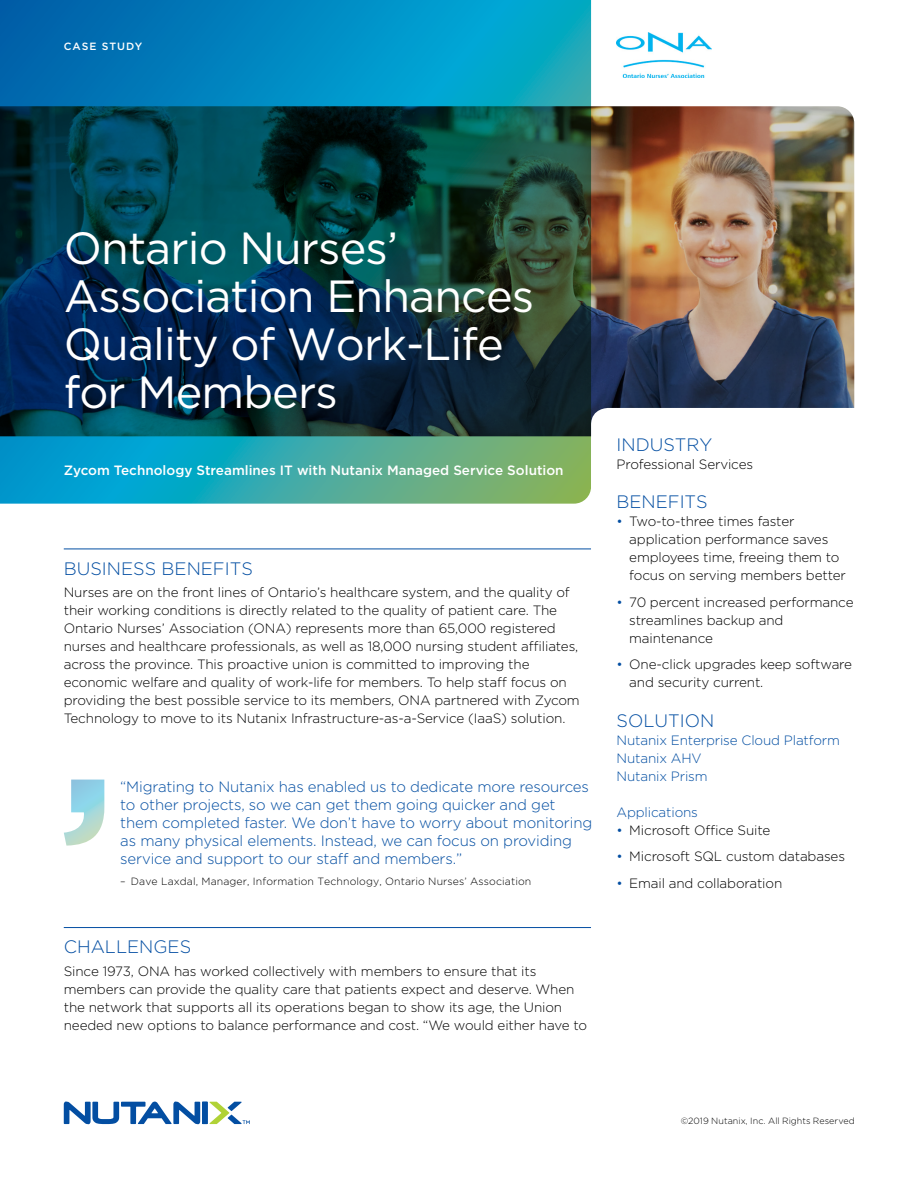
<style>
.page{position:relative;width:918px;height:1188px;background:#fff}
.page>*{position:absolute;margin:0;border:0;box-sizing:border-box;transform-origin:0 0}
.t1{font:45px/48px "Gotham";letter-spacing:-.02em;color:#fff}
.t2{font:300 18px "Gotham";color:#034ea2}
.t3{font:300 15px/18px "Gotham";letter-spacing:-.01em;color:#034ea2}
.t4{font:300 13.5px/18px "Gotham";letter-spacing:-.01em;color:#000}
.t5{font:300 13.5px/18px "Gotham";letter-spacing:-.01em;color:#034ea2}
.t6{font:500 13.5px "Gotham";color:#fff}
.t7{font:300 10.5px "Gotham";letter-spacing:.01em;color:#000}
.t8{font:500 10.5px "Gotham";letter-spacing:.1em;color:#fff}
.t9{font:300 9px "Gotham";letter-spacing:.005em;color:#000}
.s1{color:#034ea2}
</style>
<div class="page">
<svg style="left:210px;top:1102px;width:40px;height:22px"></svg>
<div style="left:202px;top:1102px;width:6px;height:22px;background:#034ea2"></div>
<svg style="left:64px;top:1102px;width:136px;height:22px"></svg>
<svg style="left:0;top:0;width:591px;height:504px;background:#1896b4"></svg>
<img style="left:0;top:106px;width:854px;height:330px">
<svg style="left:591px;top:408px;width:263px;height:28px"></svg>
<svg style="left:64px;top:780px;width:40px;height:66px"></svg>
<img style="left:617px;top:33px;width:95px;height:45px">
<hr style="left:64px;top:549px;width:527px;height:1px;background:#034ea2">
<hr style="left:64px;top:927px;width:527px;height:1px;background:#034ea2">
<p class="t8" style="left:64px;top:39px;width:80px">CASE STUDY</p>
<h1 class="t1" style="left:64px;top:223px;width:472px">Ontario Nurses’<br>Association Enhances<br>Quality of Work-Life for Members</h1>
<p class="t6" style="left:64px;top:462px;width:501px">Zycom Technology Streamlines IT with Nutanix Managed Service Solution</p>
<h2 class="t2" style="left:64px;top:557px;width:191px">BUSINESS BENEFITS</h2>
<p class="t4" style="left:64px;top:583px;width:518px">Nurses are on the front lines of Ontario’s healthcare system, and the quality of their working conditions is directly related to the quality of patient care. The Ontario Nurses’ Association (ONA) represents more than 65,000 registered nurses and healthcare professionals, as well as 18,000 nursing student affiliates, across the province. This proactive union is committed to improving the economic welfare and quality of work-life for members. To help staff focus on providing the best possible service to its members, ONA partnered with Zycom Technology to move to its Nutanix Infrastructure-as-a-Service (IaaS) solution.</p>
<p class="t3" style="left:120px;top:777px;width:474px">“Migrating to Nutanix has enabled us to dedicate more resources to other projects, so we can get them going quicker and get them completed faster. We don’t have to worry about monitoring as many physical elements. Instead, we can focus on providing service and support to our staff and members.”</p>
<p class="t7" style="left:120px;top:874px;width:412px">– Dave Laxdal, Manager, Information Technology, Ontario Nurses’ Association</p>
<h2 class="t2" style="left:64px;top:936px;width:129px">CHALLENGES</h2>
<p class="t4" style="left:64px;top:962px;width:525px">Since 1973, ONA has worked collectively with members to ensure that its members can provide the quality care that patients expect and deserve. When the network that supports all its operations began to show its age, the Union needed new options to balance performance and cost. “We would either have to</p>
<h2 class="t2" style="left:617px;top:433px;width:97px">INDUSTRY</h2>
<p class="t4" style="left:617px;top:455px;width:138px">Professional Services</p>
<h2 class="t2" style="left:617px;top:491px;width:93px">BENEFITS</h2>
<p class="t4" style="left:629px;top:512px;width:218px;text-indent:-13px"><span class="s1">•</span> Two-to-three times faster application performance saves employees time, freeing them to focus on serving members better</p>
<p class="t4" style="left:629px;top:593px;width:226px;text-indent:-13px"><span class="s1">•</span> 70 percent increased performance streamlines backup and maintenance</p>
<p class="t4" style="left:629px;top:655px;width:224px;text-indent:-13px"><span class="s1">•</span> One-click upgrades keep software and security current.</p>
<h2 class="t2" style="left:617px;top:709px;width:99px">SOLUTION</h2>
<p class="t5" style="left:617px;top:731px;width:225px">Nutanix Enterprise Cloud Platform<br>Nutanix AHV<br>Nutanix Prism</p>
<p class="t5" style="left:617px;top:803px;width:83px">Applications</p>
<p class="t4" style="left:617px;top:821px;width:155px"><span class="s1">•</span> Microsoft Office Suite</p>
<p class="t4" style="left:617px;top:847px;width:230px"><span class="s1">•</span> Microsoft SQL custom databases</p>
<p class="t4" style="left:617px;top:874px;width:167px"><span class="s1">•</span> Email and collaboration</p>
<p class="t9" style="left:681px;top:1115px;width:176px">©2019 Nutanix, Inc. All Rights Reserved</p>
</div>
